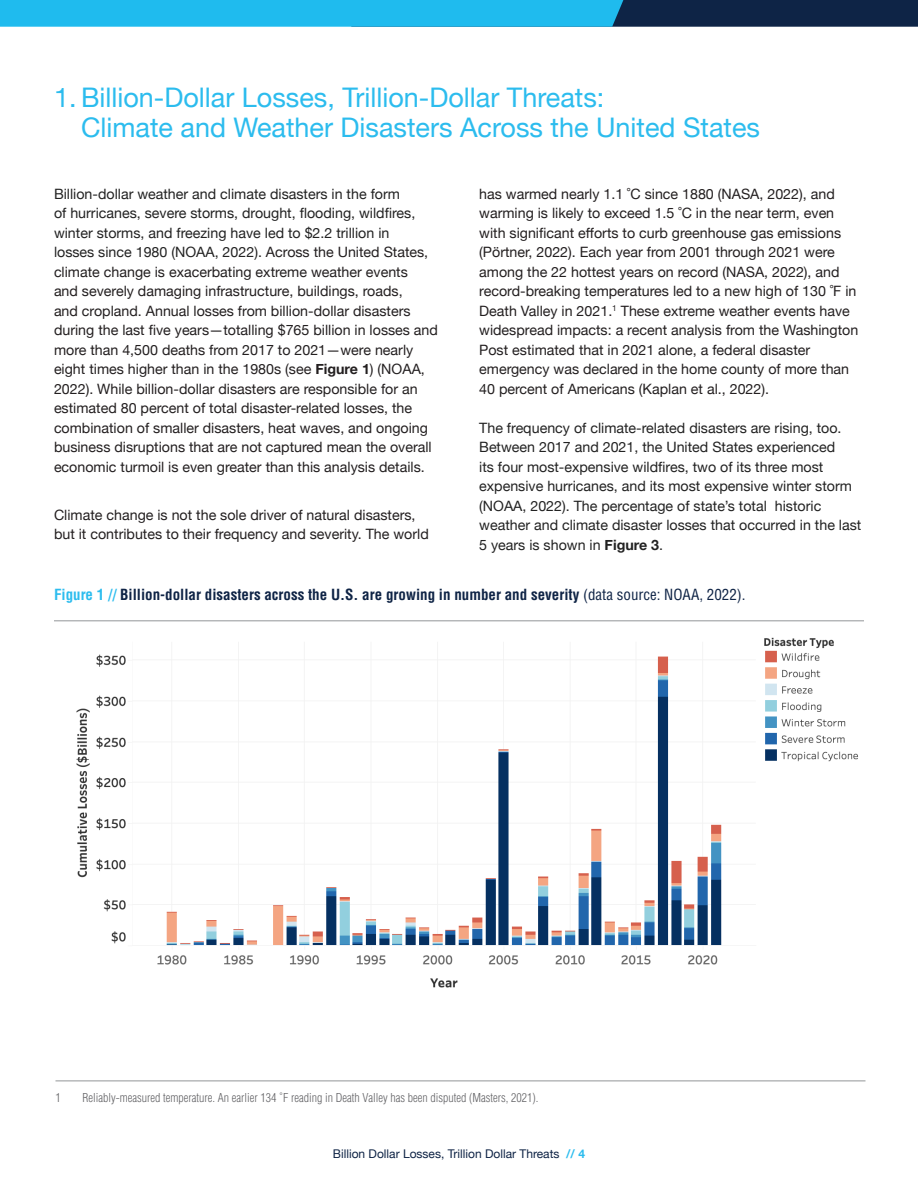
<style>
.page{position:relative;width:918px;height:1188px;background:#fff}
.page>*{position:absolute;margin:0;border:0;box-sizing:border-box;transform-origin:0 0}
.Head{font:27px/30px "Helvetica Neue";color:#2cbcee}
.t1{font:700 condensed 15px "Helvetica";color:#0e2345}
.Heading_2{font:14.25px/19.5px "Helvetica Neue";color:#231f20}
.Text{font:14.25px/19.5px "Helvetica Neue";color:#231f20}
.Text-2{font:14.25px/19.5px "Helvetica Neue";color:#222}
.Footnote{font:300 condensed 12px "Helvetica";color:#636366}
.t2{font:12px "Helvetica Neue";color:#0e2345}
.s1{color:#222}
.s2{font-weight:700}
.s3{color:#2cbcee}
.s4{font-weight:400}
.s5{font-family:"Helvetica Neue LT Std";font-weight:700;color:#2cbcee}
</style>
<div class="page">
<hr style="left:54px;top:620px;width:810px;height:1px;background:#939598">
<img style="left:76px;top:637px;width:782px;height:351px">
<hr style="left:56px;top:1081px;width:810px;height:1px;background:#939598">
<svg style="left:0;top:0;width:918px;height:27px"></svg>
<p class="Head" style="left:81px;top:84px;width:681px;text-indent:-27px">1. Billion-Dollar Losses, Trillion-Dollar Threats:<br>Climate and Weather Disasters Across the United States</p>
<p class="Heading_2" style="left:54px;top:185px;width:386px"><span class="s1">Billion-dollar weather and climate disasters in the form<br>of hurricanes, severe storms, drought, flooding, wildfires, winter storms, and freezing have led to $2.2 trillion in<br>losses since 1980 (NOAA, 2022).</span> Across the United States, climate change is exacerbating extreme weather events<br>and severely damaging infrastructure, buildings, roads,<br>and cropland. Annual losses from billion-dollar disasters during the last five years—totalling $765 billion in losses and more than 4,500 deaths from 2017 to 2021—were nearly eight times higher than in the 1980s (see <span class="s2">Figure 1</span>) (NOAA, 2022). While billion-dollar disasters are responsible for an estimated 80 percent of total disaster-related losses, the combination of smaller disasters, heat waves, and ongoing business disruptions that are not captured mean the overall economic turmoil is even greater than this analysis details.</p>
<p class="Text" style="left:54px;top:506px;width:376px">Climate change is not the sole driver of natural disasters, but it contributes to their frequency and severity. The world</p>
<p class="Text" style="left:479px;top:185px;width:381px">has warmed nearly 1.1 ˚C since 1880 (NASA, 2022), and warming is likely to exceed 1.5 ˚C in the near term, even with significant efforts to curb greenhouse gas emissions (Pörtner, 2022). Each year from 2001 through 2021 were among the 22 hottest years on record (NASA, 2022), and record-breaking temperatures led to a new high of 130 ˚F in Death Valley in 2021.<sup>1</sup> These extreme weather events have widespread impacts: a recent analysis from the Washington Post estimated that in 2021 alone, a federal disaster emergency was declared in the home county of more than 40 percent of Americans (Kaplan et al., 2022).</p>
<p class="Text-2" style="left:479px;top:419px;width:384px">The frequency of climate-related disasters are rising, too.<br>Between 2017 and 2021, the United States experienced<br>its four most-expensive wildfires, two of its three most expensive hurricanes, and its most expensive winter storm (NOAA, 2022). The percentage of state’s total historic weather and climate disaster losses that occurred in the last 5 years is shown in <span class="s2">Figure 3</span>.</p>
<p class="t1" style="left:54px;top:586px;width:693px"><span class="s3">Figure 1 //</span> Billion-dollar disasters across the U.S. are growing in number and severity <span class="s4">(data source: NOAA, 2022).</span></p>
<p class="Footnote" style="left:56px;top:1090px;width:7px">1</p>
<p class="Footnote" style="left:82px;top:1090px;width:457px">Reliably-measured temperature. An earlier 134 ˚F reading in Death Valley has been disputed (Masters, 2021).</p>
<p class="t2" style="left:333px;top:1145px;width:254px">Billion Dollar Losses, Trillion Dollar Threats <span class="s5">// 4</span></p>
</div>
